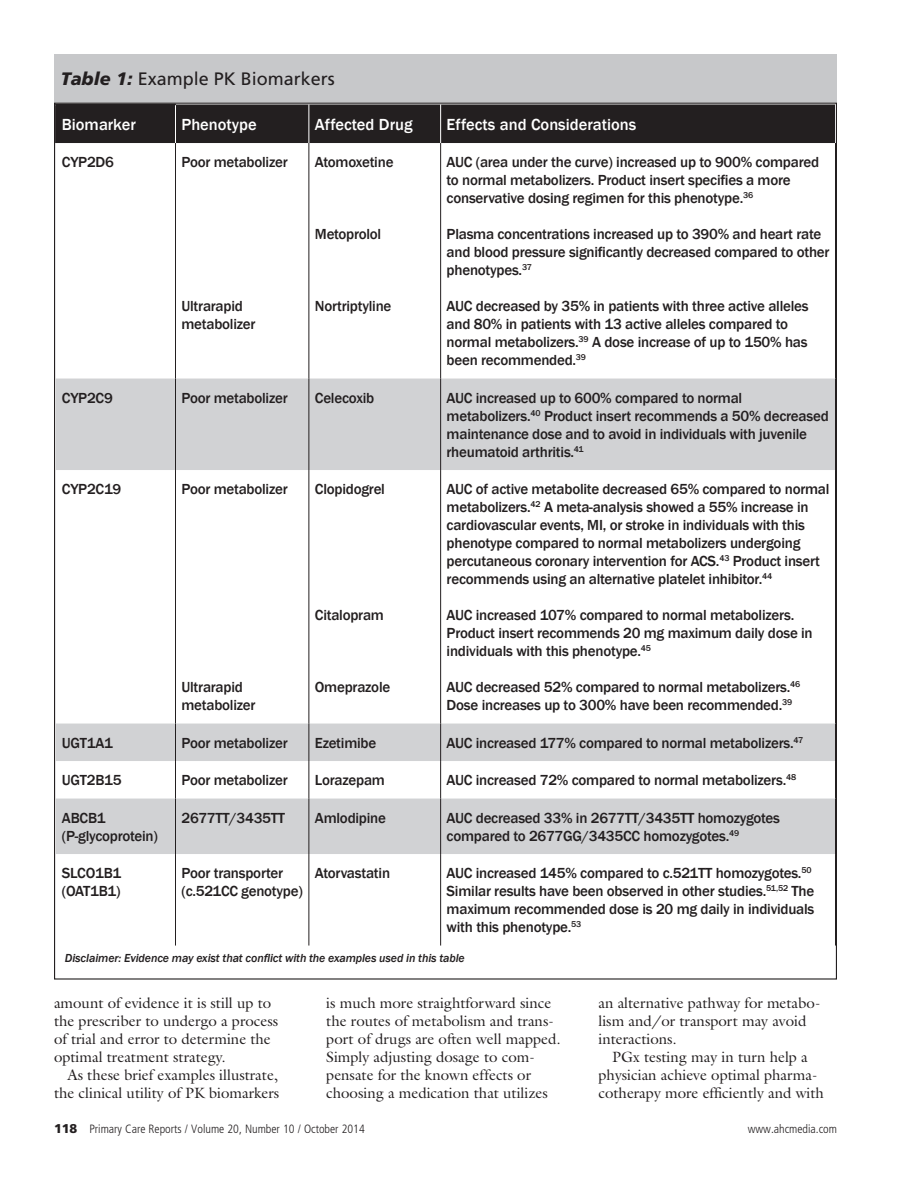
<style>
.page{position:relative;width:918px;height:1188px;background:#fff}
.page>*{position:absolute;margin:0;border:0;box-sizing:border-box;transform-origin:0 0}
.Figure_title{font:18px "Frutiger";color:#231f20}
.Table_Text_KO_Headli{font:500 16.5px "Franklin Gothic";color:#fff}
.Table_text{font:500 15px/18px "Franklin Gothic";letter-spacing:-.015em;color:#231f20}
.Body_Text{font:15px/18px "Galliard";color:#231f20}
.Table_source{font:italic 500 12px "Franklin Gothic";letter-spacing:-.01em;color:#231f20}
.t1{font:300 condensed 12px "Frutiger";color:#231f20}
.s1{font-weight:900;font-style:italic}
.s2{font-weight:900;font-stretch:normal;font-size:12.75px}
</style>
<div class="page">
<div style="left:54px;top:54px;width:783px;height:49px;background:#c7c8ca"></div>
<div style="left:57px;top:105px;width:778px;height:38px;background:#231f20"></div>
<svg style="left:56px;top:379px;width:779px;height:475px"></svg>
<hr style="left:55px;top:105px;width:2px;height:38px;background:#231f20">
<hr style="left:175px;top:105px;width:1px;height:38px;background:#fff">
<hr style="left:309px;top:104px;width:1px;height:39px;background:#fff">
<hr style="left:440px;top:104px;width:1px;height:39px;background:#fff">
<hr style="left:175px;top:143px;width:1px;height:236px;background:#231f20">
<hr style="left:309px;top:143px;width:1px;height:236px;background:#231f20">
<hr style="left:440px;top:143px;width:1px;height:236px;background:#231f20">
<hr style="left:175px;top:379px;width:1px;height:91px;background:#231f20">
<hr style="left:309px;top:379px;width:1px;height:91px;background:#231f20">
<hr style="left:440px;top:379px;width:1px;height:91px;background:#231f20">
<hr style="left:175px;top:470px;width:1px;height:254px;background:#231f20">
<hr style="left:309px;top:470px;width:1px;height:254px;background:#231f20">
<hr style="left:440px;top:470px;width:1px;height:254px;background:#231f20">
<hr style="left:175px;top:724px;width:1px;height:37px;background:#231f20">
<hr style="left:309px;top:724px;width:1px;height:37px;background:#231f20">
<hr style="left:440px;top:724px;width:1px;height:37px;background:#231f20">
<hr style="left:175px;top:761px;width:1px;height:38px;background:#231f20">
<hr style="left:309px;top:761px;width:1px;height:38px;background:#231f20">
<hr style="left:440px;top:761px;width:1px;height:38px;background:#231f20">
<hr style="left:175px;top:799px;width:1px;height:55px;background:#231f20">
<hr style="left:309px;top:799px;width:1px;height:55px;background:#231f20">
<hr style="left:440px;top:799px;width:1px;height:55px;background:#231f20">
<hr style="left:175px;top:854px;width:1px;height:92px;background:#231f20">
<hr style="left:309px;top:854px;width:1px;height:92px;background:#231f20">
<hr style="left:440px;top:854px;width:1px;height:92px;background:#231f20">
<p class="Figure_title" style="left:61px;top:68px;width:276px"><span class="s1">Table 1:</span> Example PK Biomarkers</p>
<p class="Table_Text_KO_Headli" style="left:62px;top:114px;width:76px">Biomarker</p>
<p class="Table_Text_KO_Headli" style="left:182px;top:114px;width:77px">Phenotype</p>
<p class="Table_Text_KO_Headli" style="left:315px;top:114px;width:99px">Affected Drug</p>
<p class="Table_Text_KO_Headli" style="left:447px;top:114px;width:191px">Effects and Considerations</p>
<p class="Table_text" style="left:62px;top:153px;width:54px">CYP2D6</p>
<p class="Table_text" style="left:182px;top:153px;width:108px">Poor metabolizer</p>
<p class="Table_text" style="left:447px;top:153px;width:374px">AUC (area under the curve) increased up to 900% compared to normal metabolizers. Product insert specifies a more conservative dosing regimen for this phenotype.<sup>36</sup></p>
<p class="Table_text" style="left:447px;top:225px;width:384px">Plasma concentrations increased up to 390% and heart rate and blood pressure significantly decreased compared to other phenotypes.<sup>37</sup></p>
<p class="Table_text" style="left:447px;top:297px;width:364px">AUC decreased by 35% in patients with three active alleles and 80% in patients with 13 active alleles compared to normal metabolizers.<sup>39</sup> A dose increase of up to 150% has been recommended.<sup>39</sup></p>
<p class="Table_text" style="left:315px;top:153px;width:80px">Atomoxetine</p>
<p class="Table_text" style="left:315px;top:225px;width:68px">Metoprolol</p>
<p class="Table_text" style="left:182px;top:297px;width:75px">Ultrarapid metabolizer</p>
<p class="Table_text" style="left:315px;top:297px;width:78px">Nortriptyline</p>
<p class="Table_text" style="left:62px;top:389px;width:52px">CYP2C9</p>
<p class="Table_text" style="left:182px;top:389px;width:108px">Poor metabolizer</p>
<p class="Table_text" style="left:315px;top:389px;width:61px">Celecoxib</p>
<p class="Table_text" style="left:447px;top:389px;width:384px">AUC increased up to 600% compared to normal metabolizers.<sup>40</sup> Product insert recommends a 50% decreased maintenance dose and to avoid in individuals with juvenile rheumatoid arthritis.<sup>41</sup></p>
<p class="Table_text" style="left:62px;top:480px;width:61px">CYP2C19</p>
<p class="Table_text" style="left:182px;top:480px;width:108px">Poor metabolizer</p>
<p class="Table_text" style="left:447px;top:480px;width:384px">AUC of active metabolite decreased 65% compared to normal metabolizers.<sup>42</sup> A meta-analysis showed a 55% increase in cardiovascular events, MI, or stroke in individuals with this phenotype compared to normal metabolizers undergoing percutaneous coronary intervention for ACS.<sup>43</sup> Product insert recommends using an alternative platelet inhibitor.<sup>44</sup></p>
<p class="Table_text" style="left:447px;top:606px;width:368px">AUC increased 107% compared to normal metabolizers.<br>Product insert recommends 20 mg maximum daily dose in individuals with this phenotype.<sup>45</sup></p>
<p class="Table_text" style="left:447px;top:678px;width:355px">AUC decreased 52% compared to normal metabolizers.<sup>46<br></sup>Dose increases up to 300% have been recommended.<sup>39</sup></p>
<p class="Table_text" style="left:315px;top:480px;width:72px">Clopidogrel</p>
<p class="Table_text" style="left:315px;top:606px;width:71px">Citalopram</p>
<p class="Table_text" style="left:315px;top:678px;width:77px">Omeprazole</p>
<p class="Table_text" style="left:182px;top:678px;width:75px">Ultrarapid metabolizer</p>
<p class="Table_text" style="left:62px;top:734px;width:53px">UGT1A1</p>
<p class="Table_text" style="left:182px;top:734px;width:108px">Poor metabolizer</p>
<p class="Table_text" style="left:315px;top:734px;width:63px">Ezetimibe</p>
<p class="Table_text" style="left:447px;top:734px;width:358px">AUC increased 177% compared to normal metabolizers.<sup>47</sup></p>
<p class="Table_text" style="left:62px;top:771px;width:61px">UGT2B15</p>
<p class="Table_text" style="left:182px;top:771px;width:108px">Poor metabolizer</p>
<p class="Table_text" style="left:315px;top:771px;width:72px">Lorazepam</p>
<p class="Table_text" style="left:447px;top:771px;width:351px">AUC increased 72% compared to normal metabolizers.<sup>48</sup></p>
<p class="Table_text" style="left:62px;top:809px;width:98px">ABCB1 (P-glycoprotein)</p>
<p class="Table_text" style="left:182px;top:809px;width:105px">2677TT/3435TT</p>
<p class="Table_text" style="left:315px;top:809px;width:73px">Amlodipine</p>
<p class="Table_text" style="left:447px;top:809px;width:335px">AUC decreased 33% in 2677TT/3435TT homozygotes compared to 2677GG/3435CC homozygotes.<sup>49</sup></p>
<p class="Table_text" style="left:62px;top:864px;width:61px">SLCO1B1 (OAT1B1)</p>
<p class="Table_text" style="left:182px;top:864px;width:123px">Poor transporter (c.521CC genotype)</p>
<p class="Table_text" style="left:315px;top:864px;width:77px">Atorvastatin</p>
<p class="Table_text" style="left:447px;top:864px;width:369px">AUC increased 145% compared to c.521TT homozygotes.<sup>50<br></sup>Similar results have been observed in other studies.<sup>51,52</sup> The maximum recommended dose is 20 mg daily in individuals with this phenotype.<sup>53</sup></p>
<p class="Table_source" style="left:65px;top:951px;width:402px">Disclaimer: Evidence may exist that conflict with the examples used in this table</p>
<p class="Body_Text" style="left:54px;top:994px;width:226px">amount of evidence it is still up to the prescriber to undergo a process of trial and error to determine the optimal treatment strategy.</p>
<p class="Body_Text" style="left:54px;top:1066px;width:227px;text-align:right">As these brief examples illustrate, the clinical utility of PK biomarkers</p>
<p class="Body_Text" style="left:326px;top:994px;width:236px">is much more straightforward since the routes of metabolism and trans&shy;port of drugs are often well mapped.<br>Simply adjusting dosage to com&shy;pensate for the known effects or choosing a medication that utilizes</p>
<p class="Body_Text" style="left:598px;top:994px;width:223px">an alternative pathway for metabo&shy;lism and/or transport may avoid interactions.</p>
<p class="Body_Text" style="left:598px;top:1048px;width:227px;text-align:center">PGx testing may in turn help a physician achieve optimal pharma&shy;cotherapy more efficiently and with</p>
<p class="t1" style="left:54px;top:1122px;width:312px"><span class="s2">118</span> Primary Care Reports / Volume 20, Number 10 / October 2014</p>
<p class="t1" style="left:748px;top:1122px;width:91px">www.ahcmedia.com</p>
</div>
